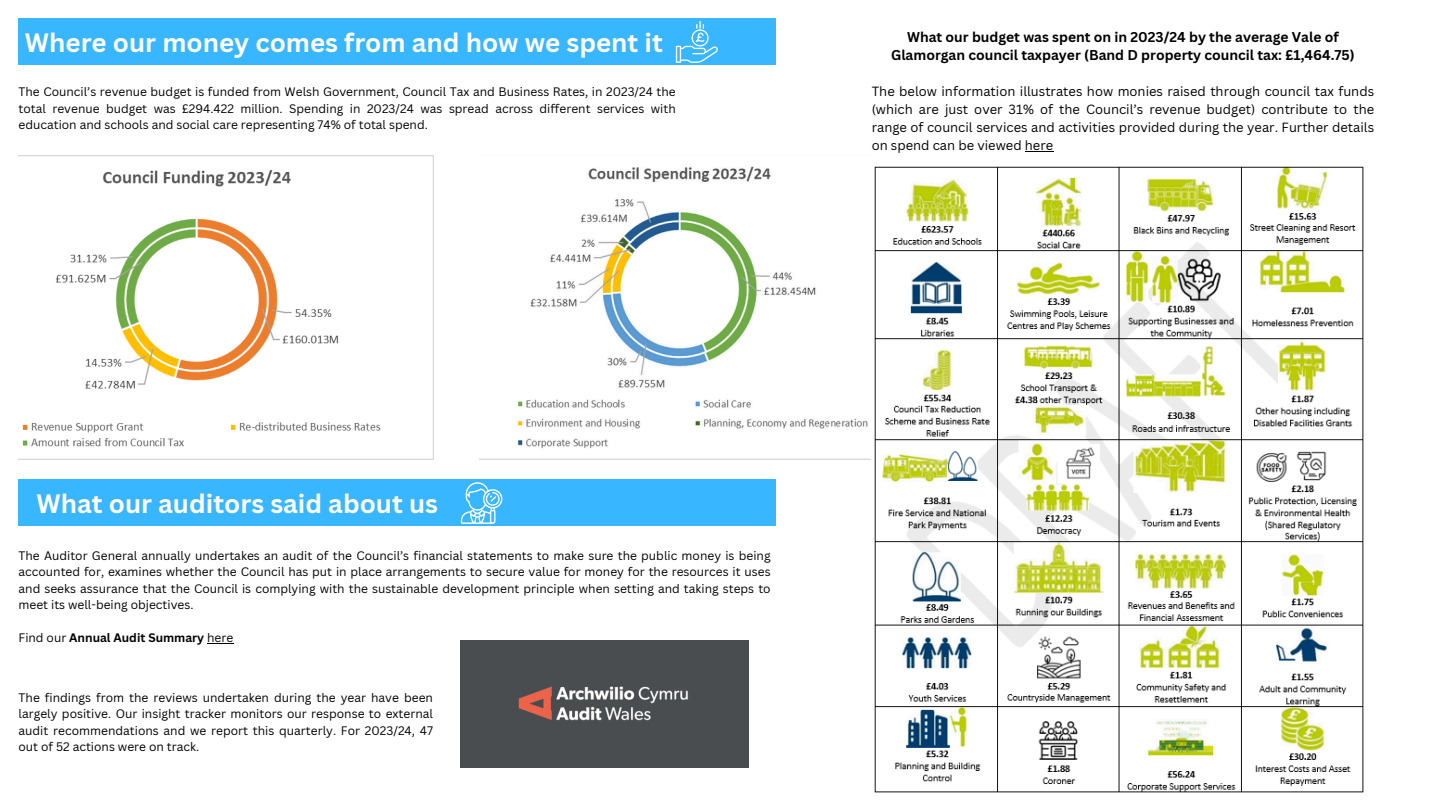
<style>
.page{position:relative;width:1440px;height:810px;background:#fff}
.page>*{position:absolute;margin:0;border:0;box-sizing:border-box;transform-origin:0 0}
.t1{font:700 25.9px "Canva Sans";color:#fff}
.t2{font:700 13.8px/18.8px "Canva Sans";color:#000;text-align:center}
.t3{font:13px/18px "Canva Sans";color:#000;text-align:justify}
.t4{font:12px/16.5px "Canva Sans";color:#000;text-align:justify}
.t5{font:700 12px "Canva Sans";color:#000}
.s1{font-weight:400}
</style>
<div class="page">
<div style="left:19px;top:19px;width:757px;height:46px;background:#38b6ff"></div>
<img style="left:19px;top:156px;width:414px;height:304px">
<img style="left:480px;top:166px;width:391px;height:294px">
<div style="left:19px;top:479px;width:757px;height:47px;background:#38b6ff"></div>
<div style="left:461px;top:641px;width:287px;height:127px;background:#4a4d50"></div>
<svg style="left:676px;top:21px;width:42px;height:42px"></svg>
<svg style="left:461px;top:482px;width:41px;height:42px"></svg>
<img style="left:874px;top:166px;width:490px;height:627px">
<svg style="left:1025px;top:151px;width:28px;height:1px"></svg>
<svg style="left:207px;top:643px;width:26px;height:1px"></svg>
<p class="t1" style="left:25px;top:24px;width:639px">Where our money comes from and how we spent it</p>
<h1 class="t4" style="left:19px;top:83px;width:659px">The Council’s revenue budget is funded from Welsh Government, Council Tax and Business Rates, in 2023/24 the total revenue budget was £294.422 million. Spending in 2023/24 was spread across different services with education and schools and social care representing 74% of total spend.</h1>
<p class="t2" style="left:891px;top:27px;width:465px">What our budget was spent on in 2023/24 by the average Vale of<br>Glamorgan council taxpayer (Band D property council tax: £1,464.75)</p>
<p class="t3" style="left:872px;top:82px;width:504px">The below information illustrates how monies raised through council tax funds (which are just over 31% of the Council’s revenue budget) contribute to the range of council services and activities provided during the year. Further details on spend can be viewed here</p>
<p class="t1" style="left:37px;top:485px;width:403px">What our auditors said about us</p>
<p class="t4" style="left:19px;top:547px;width:754px">The Auditor General annually undertakes an audit of the Council’s financial statements to make sure the public money is being accounted for, examines whether the Council has put in place arrangements to secure value for money for the resources it uses and seeks assurance that the Council is complying with the sustainable development principle when setting and taking steps to meet its well-being objectives.</p>
<p class="t5" style="left:19px;top:630px;width:216px"><span class="s1">Find our</span> Annual Audit Summary <span class="s1">here</span></p>
<h2 class="t4" style="left:19px;top:689px;width:416px">The findings from the reviews undertaken during the year have been largely positive. Our insight tracker monitors our response to external audit recommendations and we report this quarterly. For 2023/24, 47 out of 52 actions were on track.</h2>
</div>
